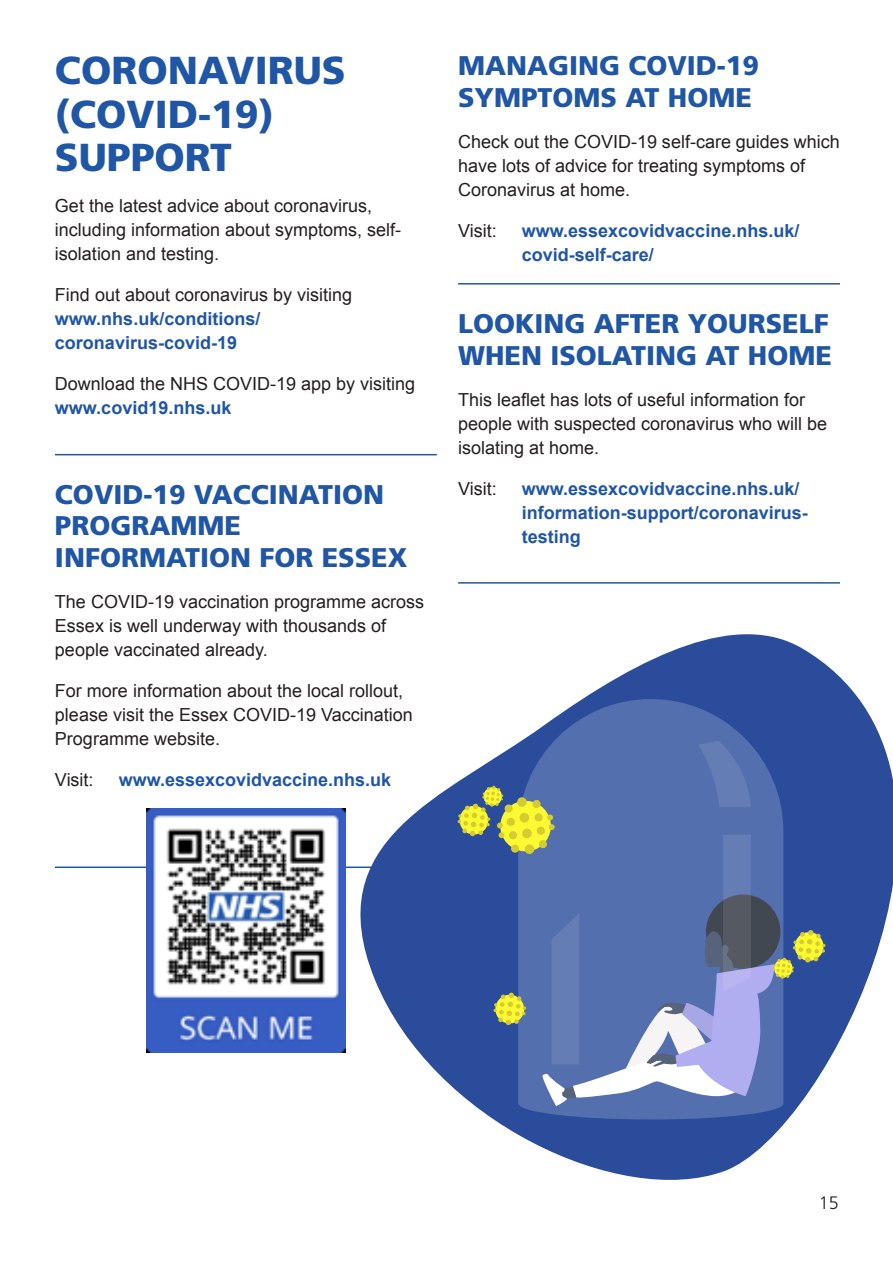
<style>
.page{position:relative;width:893px;height:1263px;background:#fff}
.page>*{position:absolute;margin:0;border:0;box-sizing:border-box;transform-origin:0 0}
.t1{font:900 39px/43.5px "Frutiger";color:#2056a6}
.t2{font:900 27px/31.5px "Frutiger";color:#2056a6}
.t3{font:18px/24px "Arial";color:#231f20}
.t4{font:700 18px/24px "Arial";color:#2056a6}
.t5{font:300 18px "Frutiger";color:#231f20}
</style>
<div class="page">
<hr style="left:55px;top:454px;width:382px;height:1px;background:#2056a6">
<hr style="left:55px;top:866px;width:382px;height:2px;background:#2056a6">
<hr style="left:458px;top:283px;width:382px;height:2px;background:#2056a6">
<hr style="left:458px;top:582px;width:382px;height:2px;background:#2056a6">
<svg style="left:345px;top:634px;width:548px;height:546px"></svg>
<svg style="left:518px;top:699px;width:265px;height:420px;fill:#546fae"></svg>
<svg style="left:458px;top:741px;width:368px;height:370px"></svg>
<div style="left:517px;top:797px;width:10px;height:10px;background:#d6cb30;border-radius:4px"></div>
<div style="left:519px;top:813px;width:11px;height:10px;background:#d6cb30;border-radius:4px"></div>
<svg style="left:522px;top:828px;width:10px;height:11px"></svg>
<svg style="left:524px;top:844px;width:11px;height:10px"></svg>
<div style="left:532px;top:800px;width:9px;height:8px;background:#d6cb30;border-radius:4px"></div>
<div style="left:534px;top:813px;width:9px;height:9px;background:#d6cb30;border-radius:4px"></div>
<div style="left:536px;top:826px;width:9px;height:9px;background:#d6cb30;border-radius:4px"></div>
<div style="left:539px;top:840px;width:8px;height:8px;background:#d6cb30;border-radius:4px"></div>
<div style="left:547px;top:814px;width:6px;height:7px;background:#d6cb30;border-radius:50%"></div>
<div style="left:548px;top:824px;width:7px;height:6px;background:#d6cb30;border-radius:50%"></div>
<div style="left:497px;top:822px;width:6px;height:7px;background:#d6cb30;border-radius:50%"></div>
<div style="left:498px;top:832px;width:7px;height:6px;background:#d6cb30;border-radius:50%"></div>
<div style="left:504px;top:804px;width:9px;height:9px;background:#d6cb30;border-radius:4px"></div>
<div style="left:506px;top:817px;width:9px;height:9px;background:#d6cb30;border-radius:4px"></div>
<div style="left:509px;top:831px;width:8px;height:8px;background:#d6cb30;border-radius:4px"></div>
<div style="left:511px;top:844px;width:8px;height:9px;background:#d6cb30;border-radius:4px"></div>
<img style="left:147px;top:808px;width:198px;height:245px">
<h1 class="t1" style="left:55px;top:48px;width:292px">CORONAVIRUS (COVID-19)<br>SUPPORT</h1>
<p class="t3" style="left:55px;top:194px;width:348px">Get the latest advice about coronavirus, including information about symptoms, self&shy;isolation and testing.</p>
<p class="t3" style="left:55px;top:283px;width:299px">Find out about coronavirus by visiting</p>
<p class="t4" style="left:55px;top:308px;width:207px">www.nhs.uk/conditions/ coronavirus-covid-19</p>
<p class="t3" style="left:55px;top:372px;width:362px">Download the NHS COVID-19 app by visiting</p>
<p class="t4" style="left:55px;top:397px;width:178px">www.covid19.nhs.uk</p>
<h2 class="t2" style="left:55px;top:478px;width:354px">COVID-19 VACCINATION<br>PROGRAMME<br>INFORMATION FOR ESSEX</h2>
<p class="t3" style="left:55px;top:590px;width:371px">The COVID-19 vaccination programme across<br>Essex is well underway with thousands of people vaccinated already.</p>
<p class="t3" style="left:55px;top:679px;width:359px">For more information about the local rollout, please visit the Essex COVID-19 Vaccination<br>Programme website.</p>
<p class="t3" style="left:55px;top:768px;width:40px">Visit:</p>
<p class="t4" style="left:119px;top:768px;width:274px">www.essexcovidvaccine.nhs.uk</p>
<h2 class="t2" style="left:458px;top:49px;width:302px">MANAGING COVID-19<br>SYMPTOMS AT HOME</h2>
<p class="t3" style="left:458px;top:129px;width:383px">Check out the COVID-19 self-care guides which have lots of advice for treating symptoms of<br>Coronavirus at home.</p>
<p class="t3" style="left:458px;top:218px;width:40px">Visit:</p>
<p class="t4" style="left:522px;top:219px;width:279px">www.essexcovidvaccine.nhs.uk/ covid-self-care/</p>
<h2 class="t2" style="left:458px;top:307px;width:375px">LOOKING AFTER YOURSELF<br>WHEN ISOLATING AT HOME</h2>
<p class="t3" style="left:458px;top:387px;width:371px">This leaflet has lots of useful information for people with suspected coronavirus who will be isolating at home.</p>
<p class="t3" style="left:458px;top:476px;width:40px">Visit:</p>
<p class="t4" style="left:522px;top:477px;width:288px">www.essexcovidvaccine.nhs.uk/ information-support/coronavirus&shy;testing</p>
<p class="t5" style="left:819px;top:1192px;width:22px">15</p>
</div>
